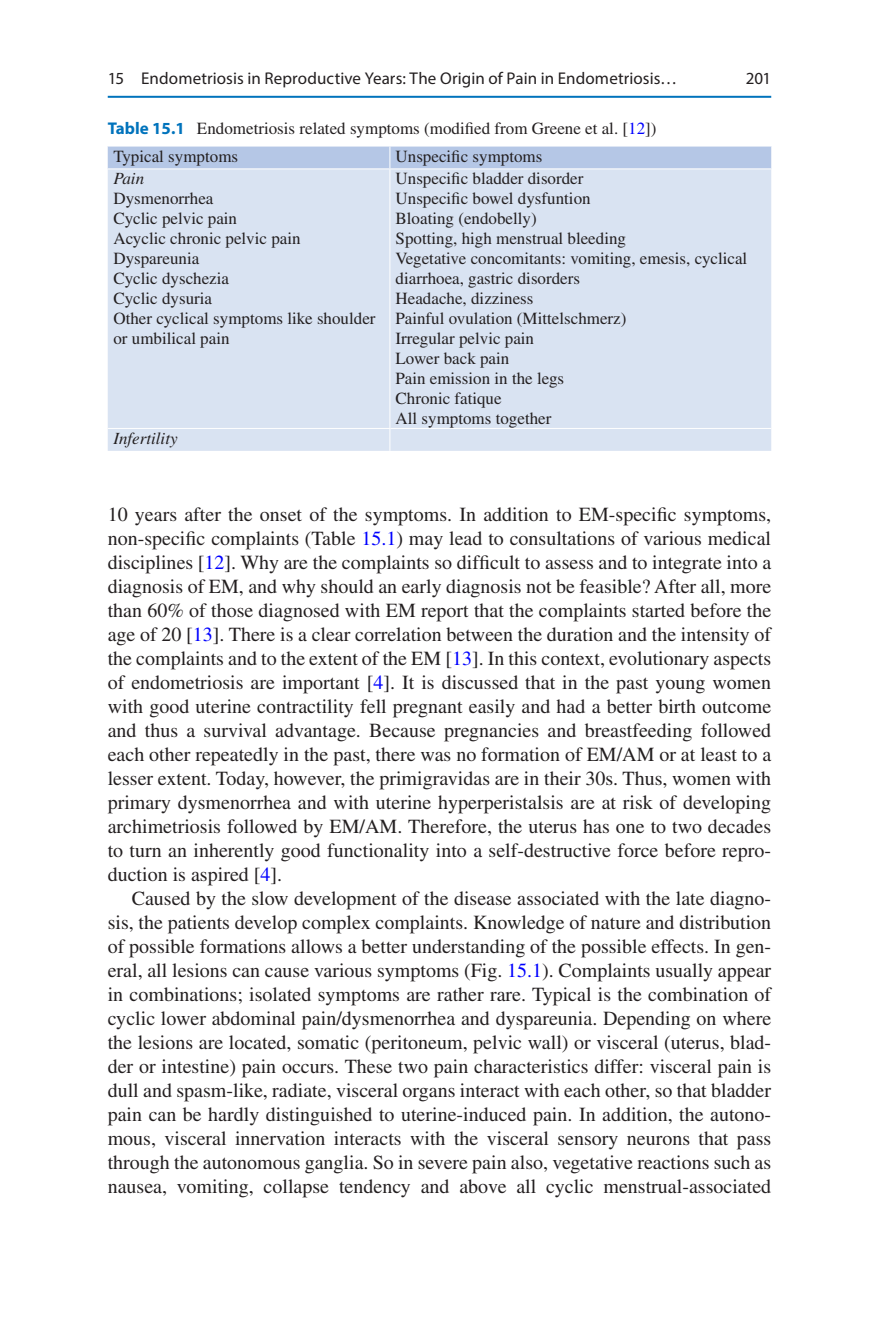
<style>
.page{position:relative;width:879px;height:1333px;background:#fff}
.page>*{position:absolute;margin:0;border:0;box-sizing:border-box;transform-origin:0 0}
.t1{font:20px/24px "Times LT Std";color:#231f20;text-align:justify}
.t2{font:17px/20px "Times LT Std";color:#231f20}
.t3{font:17px "Myriad Pro";letter-spacing:.005em;color:#231f20}
.t4{font:italic 17px "Times LT Std";color:#231f20}
.s1{font-family:"Myriad Pro";font-weight:700;color:#0073bc}
.s2{color:#00f}
</style>
<div class="page">
<div style="left:108px;top:169px;width:663px;height:282px;background:#d9e3f2"></div>
<div style="left:108px;top:146px;width:663px;height:23px;background:#b5c7e6"></div>
<hr style="left:390px;top:168px;width:381px;height:1px;background:#fff">
<hr style="left:389px;top:169px;width:1px;height:259px;background:#fff">
<hr style="left:390px;top:428px;width:381px;height:1px;background:#fff">
<hr style="left:108px;top:428px;width:282px;height:1px;background:#fff">
<svg style="left:389px;top:429px;width:1px;height:22px"></svg>
<hr style="left:108px;top:96px;width:663px;height:2px;background:#0073bc">
<p class="t3" style="left:108px;top:68px;width:571px">15 Endometriosis in Reproductive Years: The Origin of Pain in Endometriosis…</p>
<p class="t2" style="left:113px;top:113px;width:544px;line-height:28.8px;text-indent:-6px"><span class="s1">Table 15.1</span> Endometriosis related symptoms (modified from Greene et al. [<span class="s2">12</span>])<br>Typical symptoms</p>
<p class="t2" style="left:395px;top:146px;width:148px">Unspecific symptoms</p>
<p class="t3" style="left:746px;top:68px;width:27px">201</p>
<p class="t4" style="left:113px;top:169px;width:32px">Pain</p>
<p class="t2" style="left:113px;top:188px;width:264px">Dysmenorrhea<br>Cyclic pelvic pain<br>Acyclic chronic pelvic pain<br>Dyspareunia<br>Cyclic dyschezia<br>Cyclic dysuria<br>Other cyclical symptoms like shoulder or umbilical pain</p>
<p class="t4" style="left:113px;top:429px;width:66px">Infertility</p>
<p class="t2" style="left:395px;top:168px;width:353px">Unspecific bladder disorder<br>Unspecific bowel dysfuntion<br>Bloating (endobelly)<br>Spotting, high menstrual bleeding<br>Vegetative concomitants: vomiting, emesis, cyclical diarrhoea, gastric disorders<br>Headache, dizziness<br>Painful ovulation (Mittelschmerz)<br>Irregular pelvic pain<br>Lower back pain<br>Pain emission in the legs<br>Chronic fatique<br>All symptoms together</p>
<p class="t1" style="left:108px;top:501px;width:665px">10 years after the onset of the symptoms. In addition to EM-specific symptoms, non-specific complaints (Table <span class="s2">15.1</span>) may lead to consultations of various medical disciplines [<span class="s2">12</span>]. Why are the complaints so difficult to assess and to integrate into a diagnosis of EM, and why should an early diagnosis not be feasible? After all, more than 60% of those diagnosed with EM report that the complaints started before the age of 20 [<span class="s2">13</span>]. There is a clear correlation between the duration and the intensity of the complaints and to the extent of the EM [<span class="s2">13</span>]. In this context, evolutionary aspects of endometriosis are important [<span class="s2">4</span>]. It is discussed that in the past young women with good uterine contractility fell pregnant easily and had a better birth outcome and thus a survival advantage. Because pregnancies and breastfeeding followed each other repeatedly in the past, there was no formation of EM/AM or at least to a lesser extent. Today, however, the primigravidas are in their 30s. Thus, women with primary dysmenorrhea and with uterine hyperperistalsis are at risk of developing archimetriosis followed by EM/AM. Therefore, the uterus has one to two decades to turn an inherently good functionality into a self-destructive force before repro&shy;duction is aspired [<span class="s2">4</span>].</p>
<p class="t1" style="left:108px;top:885px;width:665px;text-indent:24px">Caused by the slow development of the disease associated with the late diagno&shy;sis, the patients develop complex complaints. Knowledge of nature and distribution of possible formations allows a better understanding of the possible effects. In gen&shy;eral, all lesions can cause various symptoms (Fig. <span class="s2">15.1</span>). Complaints usually appear in combinations; isolated symptoms are rather rare. Typical is the combination of cyclic lower abdominal pain/dysmenorrhea and dyspareunia. Depending on where the lesions are located, somatic (peritoneum, pelvic wall) or visceral (uterus, blad&shy;der or intestine) pain occurs. These two pain characteristics differ: visceral pain is dull and spasm-like, radiate, visceral organs interact with each other, so that bladder pain can be hardly distinguished to uterine-induced pain. In addition, the autono&shy;mous, visceral innervation interacts with the visceral sensory neurons that pass through the autonomous ganglia. So in severe pain also, vegetative reactions such as nausea, vomiting, collapse tendency and above all cyclic menstrual-associated</p>
</div>
